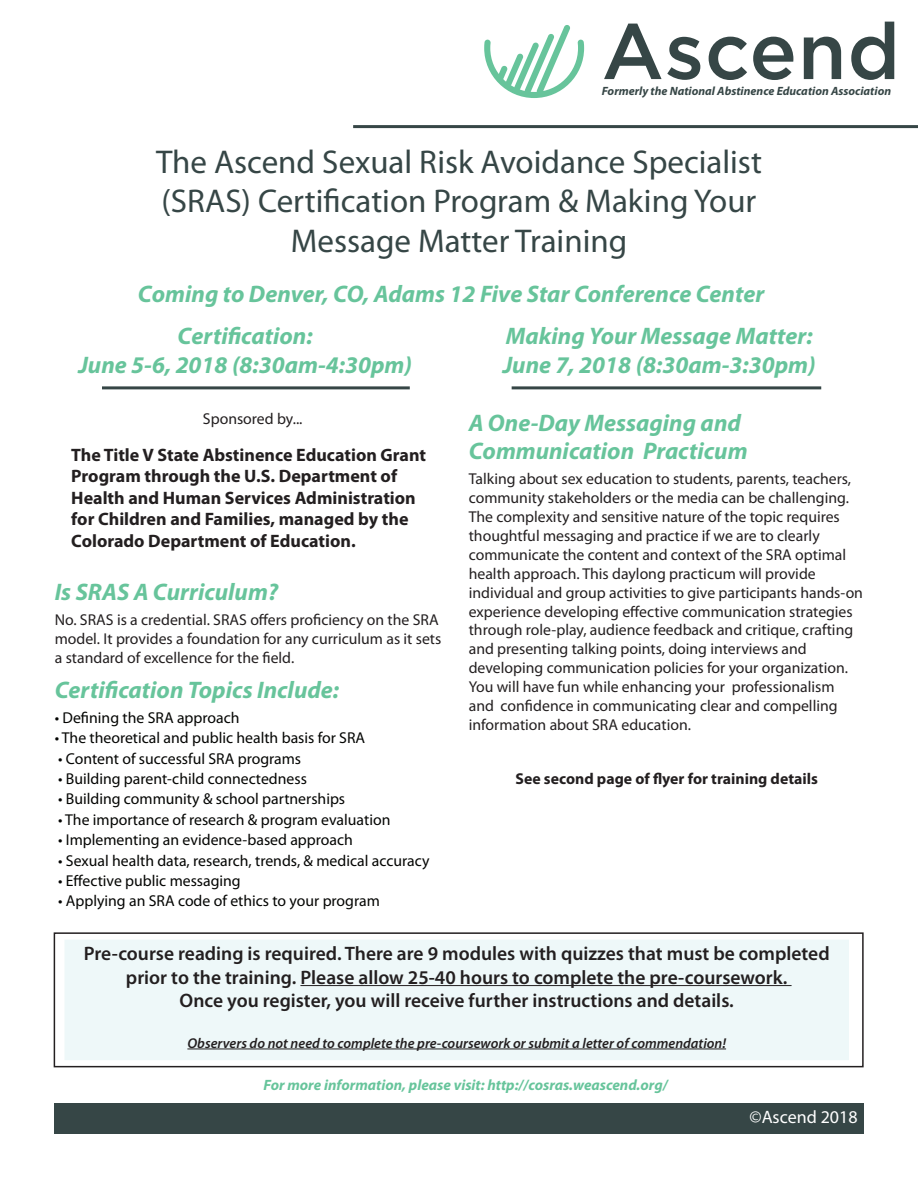
<style>
.page{position:relative;width:918px;height:1188px;background:#fff}
.page>*{position:absolute;margin:0;border:0;box-sizing:border-box;transform-origin:0 0}
.t1{font:33px/39.6px "Myriad Pro";color:#364646;text-align:center}
.t2{font:italic 700 24px "Myriad Pro";color:#67c49b}
.t3{font:600 19.5px/23.4px "Myriad Pro";color:#231f20;text-align:center}
.t4{font:700 18px/21.6px "Myriad Pro";color:#231f20}
.t5{font:18px "Myriad Pro";color:#fff}
.t6{font:15.75px/18.9px "Myriad Pro";color:#231f20}
.t7{font:15.75px "Myriad Pro";color:#040503}
.t8{font:700 15.75px "Myriad Pro";color:#231f20}
.t9{font:italic 700 15px "Myriad Pro";color:#67c49b}
.t10{font:italic 600 14.25px "Myriad Pro";color:#231f20}
.t11{font:italic 700 12px "Myriad Pro";color:#364646}
</style>
<div class="page">
<div style="left:54px;top:1103px;width:810px;height:31px;background:#364646"></div>
<div style="left:54px;top:932px;width:810px;height:135px;border:2px solid #231f20"></div>
<div style="left:68px;top:943px;width:778px;height:114px;background:#eef8f9"></div>
<hr style="left:300px;top:985px;width:492px;height:1px;background:#231f20">
<hr style="left:187px;top:1049px;width:539px;height:1px;background:#231f20">
<div style="left:64px;top:940px;width:785px;height:120px;border:6px solid #eef8f9"></div>
<svg style="left:604px;top:24px;width:96px;height:56px"></svg>
<svg style="left:709px;top:37px;width:38px;height:43px"></svg>
<svg style="left:753px;top:37px;width:40px;height:43px"></svg>
<svg style="left:804px;top:37px;width:37px;height:42px"></svg>
<svg style="left:851px;top:22px;width:43px;height:58px"></svg>
<svg style="left:484px;top:25px;width:100px;height:73px"></svg>
<hr style="left:353px;top:125px;width:565px;height:3px;background:#364646">
<hr style="left:102px;top:386px;width:308px;height:3px;background:#364646">
<hr style="left:512px;top:386px;width:309px;height:3px;background:#364646">
<p class="t11" style="left:602px;top:84px;width:291px">Formerly the National Abstinence Education Association</p>
<p class="t1" style="left:156px;top:141px;width:607px">The Ascend Sexual Risk Avoidance Specialist (SRAS) Certification Program &amp; Making Your<br>Message Matter Training</p>
<p class="t2" style="left:138px;top:278px;width:628px">Coming to Denver, CO, Adams 12 Five Star Conference Center</p>
<p class="t2" style="left:178px;top:320px;width:137px">Certification:</p>
<p class="t2" style="left:78px;top:349px;width:335px">June 5-6, 2018 (8:30am-4:30pm)</p>
<p class="t6" style="left:203px;top:409px;width:101px">Sponsored by...</p>
<p class="t4" style="left:71px;top:443px;width:356px">The Title V State Abstinence Education Grant Program through the U.S. Department of Health and Human Services Administration for Children and Families, managed by the Colorado Department of Education.</p>
<p class="t2" style="left:55px;top:577px;width:225px">Is SRAS A Curriculum?</p>
<p class="t6" style="left:55px;top:610px;width:388px">No. SRAS is a credential. SRAS offers proficiency on the SRA model. It provides a foundation for any curriculum as it sets a standard of excellence for the field.</p>
<p class="t2" style="left:55px;top:674px;width:286px">Certification Topics Include:</p>
<p class="t7" style="left:55px;top:708px;width:186px">• Defining the SRA approach</p>
<p class="t7" style="left:55px;top:728px;width:312px">• The theoretical and public health basis for SRA</p>
<p class="t7" style="left:58px;top:749px;width:245px">• Content of successful SRA programs</p>
<p class="t7" style="left:58px;top:769px;width:250px">• Building parent-child connectedness</p>
<p class="t7" style="left:58px;top:789px;width:289px">• Building community &amp; school partnerships</p>
<p class="t7" style="left:58px;top:810px;width:334px">• The importance of research &amp; program evaluation</p>
<p class="t7" style="left:58px;top:830px;width:296px">• Implementing an evidence-based approach</p>
<p class="t7" style="left:58px;top:851px;width:373px">• Sexual health data, research, trends, &amp; medical accuracy</p>
<p class="t7" style="left:58px;top:871px;width:184px">• Effective public messaging</p>
<p class="t7" style="left:58px;top:891px;width:323px">• Applying an SRA code of ethics to your program</p>
<p class="t2" style="left:506px;top:320px;width:308px">Making Your Message Matter:</p>
<p class="t2" style="left:503px;top:349px;width:314px">June 7, 2018 (8:30am-3:30pm)</p>
<p class="t2" style="left:469px;top:407px;width:274px">A One-Day Messaging and</p>
<p class="t2" style="left:469px;top:436px;width:280px">Communication Practicum</p>
<p class="t6" style="left:469px;top:469px;width:396px">Talking about sex education to students, parents, teachers, community stakeholders or the media can be challenging.<br>The complexity and sensitive nature of the topic requires thoughtful messaging and practice if we are to clearly communicate the content and context of the SRA optimal health approach. This daylong practicum will provide individual and group activities to give participants hands-on experience developing effective communication strategies through role-play, audience feedback and critique, crafting and presenting talking points, doing interviews and developing communication policies for your organization.<br>You will have fun while enhancing your professionalism and confidence in communicating clear and compelling information about SRA education.</p>
<p class="t8" style="left:516px;top:769px;width:304px">See second page of flyer for training details</p>
<p class="t3" style="left:84px;top:941px;width:747px">Pre-course reading is required. There are 9 modules with quizzes that must be completed prior to the training. Please allow 25-40 hours to complete the pre-coursework.</p>
<p class="t3" style="left:180px;top:988px;width:556px">Once you register, you will receive further instructions and details.</p>
<p class="t10" style="left:187px;top:1034px;width:540px">Observers do not need to complete the pre-coursework or submit a letter of commendation!</p>
<p class="t9" style="left:263px;top:1075px;width:406px">For more information, please visit: http://cosras.weascend.org/</p>
<p class="t5" style="left:750px;top:1106px;width:110px">©Ascend 2018</p>
</div>
